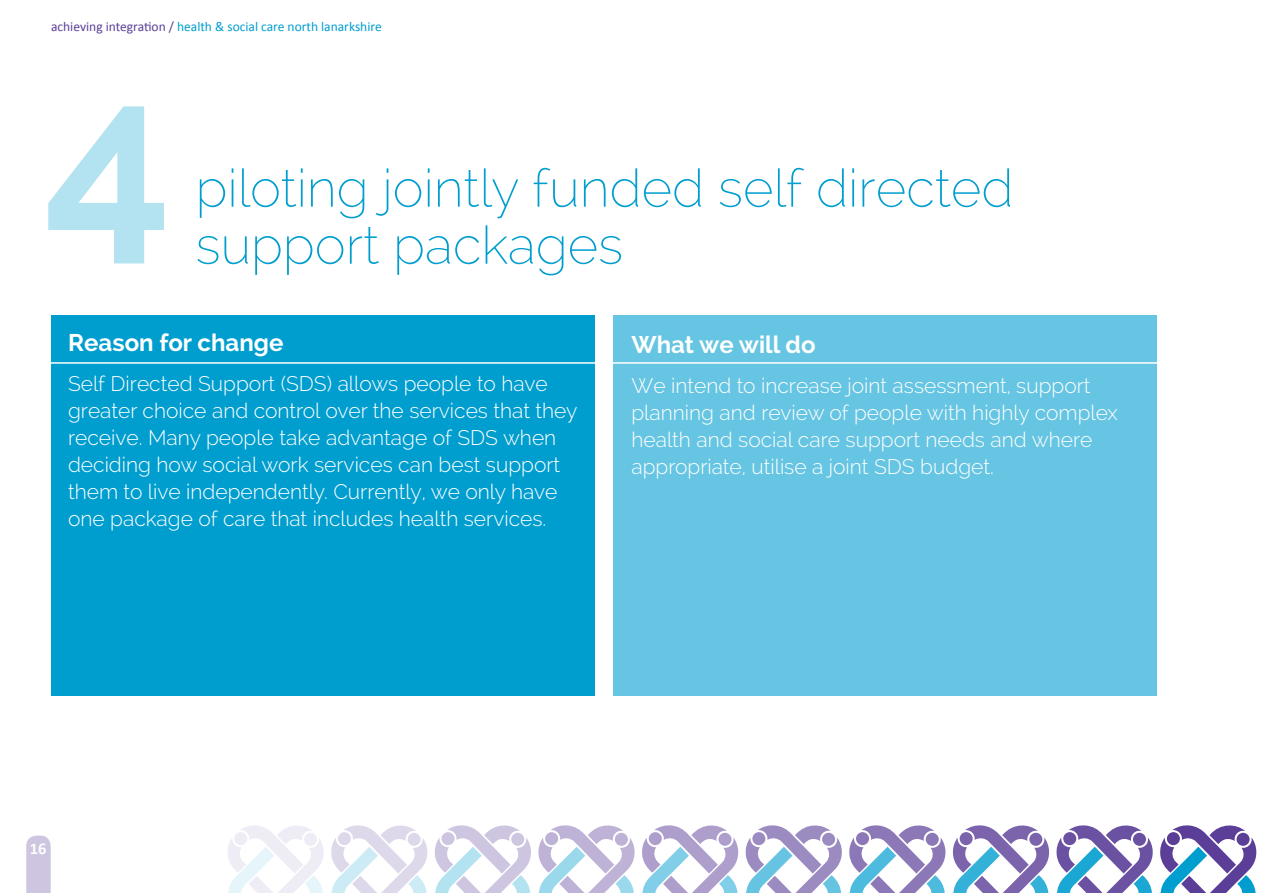
<style>
.page{position:relative;width:1263px;height:893px;background:#fff}
.page>*{position:absolute;margin:0;border:0;box-sizing:border-box;transform-origin:0 0}
.t1{font:700 225px "Raleway";color:#b3e2f0}
.t2{font:200 52.5px/57px "Raleway";color:#009ecf}
.t3{font:700 24px "Raleway";color:#fff}
.t4{font:300 21px/27px "Raleway";color:#fff}
.t5{font:700 16.5px "Calibri";color:#fff}
.t6{font:13.5px "Calibri";color:#009ecf}
.s1{color:#5b3e98}
</style>
<div class="page">
<svg style="left:26px;top:835px;width:25px;height:58px"></svg>
<div style="left:613px;top:316px;width:544px;height:380px;background:#66c5e2"></div>
<div style="left:51px;top:315px;width:544px;height:381px;background:#009ecf"></div>
<hr style="left:46px;top:362px;width:1128px;height:2px;background:#fff">
<svg style="left:228px;top:825px;width:1029px;height:68px"></svg>
<div style="left:1167px;top:832px;width:13px;height:13px;background:#5b3e98;border-radius:50%"></div>
<div style="left:1236px;top:833px;width:14px;height:13px;background:#5b3e98;border-radius:50%"></div>
<p class="t6" style="left:51px;top:18px;width:332px"><span class="s1">achieving integration /</span> health &amp; social care north lanarkshire</p>
<h1 class="t1" style="left:44px;top:27px;width:129px">4</h1>
<h2 class="t2" style="left:196px;top:159px;width:819px">piloting jointly funded self directed support packages</h2>
<p class="t3" style="left:68px;top:329px;width:217px">Reason for change</p>
<p class="t4" style="left:68px;top:370px;width:511px">Self Directed Support (SDS) allows people to have greater choice and control over the services that they receive. Many people take advantage of SDS when deciding how social work services can best support them to live independently. Currently, we only have one package of care that includes health services.</p>
<p class="t3" style="left:631px;top:331px;width:186px">What we will do</p>
<p class="t4" style="left:631px;top:372px;width:488px">We intend to increase joint assessment, support planning and review of people with highly complex health and social care support needs and where appropriate, utilise a joint SDS budget.</p>
<p class="t5" style="left:30px;top:838px;width:18px">16</p>
</div>
